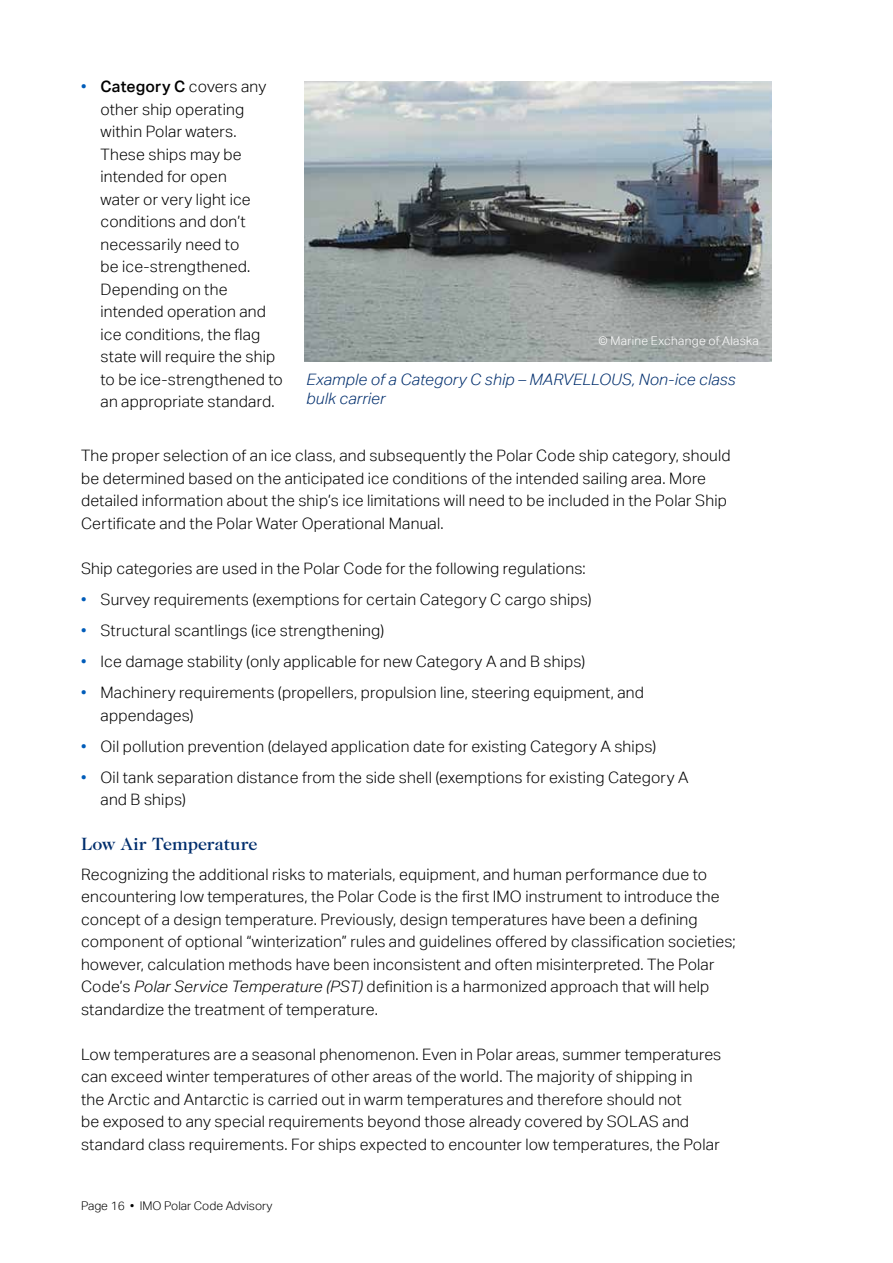
<style>
.page{position:relative;width:893px;height:1263px;background:#fff}
.page>*{position:absolute;margin:0;border:0;box-sizing:border-box;transform-origin:0 0}
.t1{font:500 18px "Caslon Two Twenty Four";color:#002e6d}
.t2{font:300 15.75px/22.5px "Aktiv Grotesk";letter-spacing:.01em;color:#000}
.t3{font:italic 300 15.75px/19.5px "Aktiv Grotesk";letter-spacing:.01em;color:#002e6d}
.t4{font:300 12px "Aktiv Grotesk";color:#000}
.t5{font:300 12px "Aktiv Grotesk";letter-spacing:.025em;color:#fff}
.s1{color:#005cb9}
.s2{font-weight:500}
.s3{font-style:italic}
</style>
<div class="page">
<img style="left:304px;top:81px;width:467px;height:280px">
<p class="t2" style="left:100px;top:75px;width:184px;text-indent:-19px"><span class="s1">•</span> <span class="s2">Category C</span> covers any other ship operating within Polar waters.<br>These ships may be intended for open<br>water or very light ice conditions and don’t necessarily need to<br>be ice-strengthened.<br>Depending on the intended operation and ice conditions, the flag state will require the ship to be ice-strengthened to an appropriate standard.</p>
<p class="t2" style="left:81px;top:444px;width:651px">The proper selection of an ice class, and subsequently the Polar Code ship category, should be determined based on the anticipated ice conditions of the intended sailing area. More detailed information about the ship’s ice limitations will need to be included in the Polar Ship Certificate and the Polar Water Operational Manual.</p>
<p class="t2" style="left:81px;top:557px;width:506px">Ship categories are used in the Polar Code for the following regulations:</p>
<p class="t2" style="left:81px;top:588px;width:512px"><span class="s1">•</span> Survey requirements (exemptions for certain Category C cargo ships)</p>
<p class="t2" style="left:81px;top:619px;width:305px"><span class="s1">•</span> Structural scantlings (ice strengthening)</p>
<p class="t2" style="left:81px;top:650px;width:506px"><span class="s1">•</span> Ice damage stability (only applicable for new Category A and B ships)</p>
<p class="t2" style="left:100px;top:681px;width:545px;text-indent:-19px"><span class="s1">•</span> Machinery requirements (propellers, propulsion line, steering equipment, and appendages)</p>
<p class="t2" style="left:81px;top:735px;width:577px"><span class="s1">•</span> Oil pollution prevention (delayed application date for existing Category A ships)</p>
<p class="t2" style="left:100px;top:766px;width:589px;text-indent:-19px"><span class="s1">•</span> Oil tank separation distance from the side shell (exemptions for existing Category A and B ships)</p>
<p class="t1" style="left:81px;top:834px;width:178px">Low Air Temperature</p>
<p class="t2" style="left:81px;top:863px;width:656px">Recognizing the additional risks to materials, equipment, and human performance due to encountering low temperatures, the Polar Code is the first IMO instrument to introduce the concept of a design temperature. Previously, design temperatures have been a defining component of optional “winterization” rules and guidelines offered by classification societies; however, calculation methods have been inconsistent and often misinterpreted. The Polar Code’s <span class="s3">Polar Service Temperature (PST)</span> definition is a harmonized approach that will help standardize the treatment of temperature.</p>
<p class="t2" style="left:81px;top:1043px;width:642px">Low temperatures are a seasonal phenomenon. Even in Polar areas, summer temperatures can exceed winter temperatures of other areas of the world. The majority of shipping in<br>the Arctic and Antarctic is carried out in warm temperatures and therefore should not<br>be exposed to any special requirements beyond those already covered by SOLAS and standard class requirements. For ships expected to encounter low temperatures, the Polar</p>
<p class="t5" style="left:598px;top:333px;width:162px">© Marine Exchange of Alaska</p>
<p class="t3" style="left:307px;top:369px;width:431px">Example of a Category C ship – MARVELLOUS, Non-ice class bulk carrier</p>
<p class="t4" style="left:81px;top:1199px;width:193px">Page 16 • IMO Polar Code Advisory</p>
</div>
